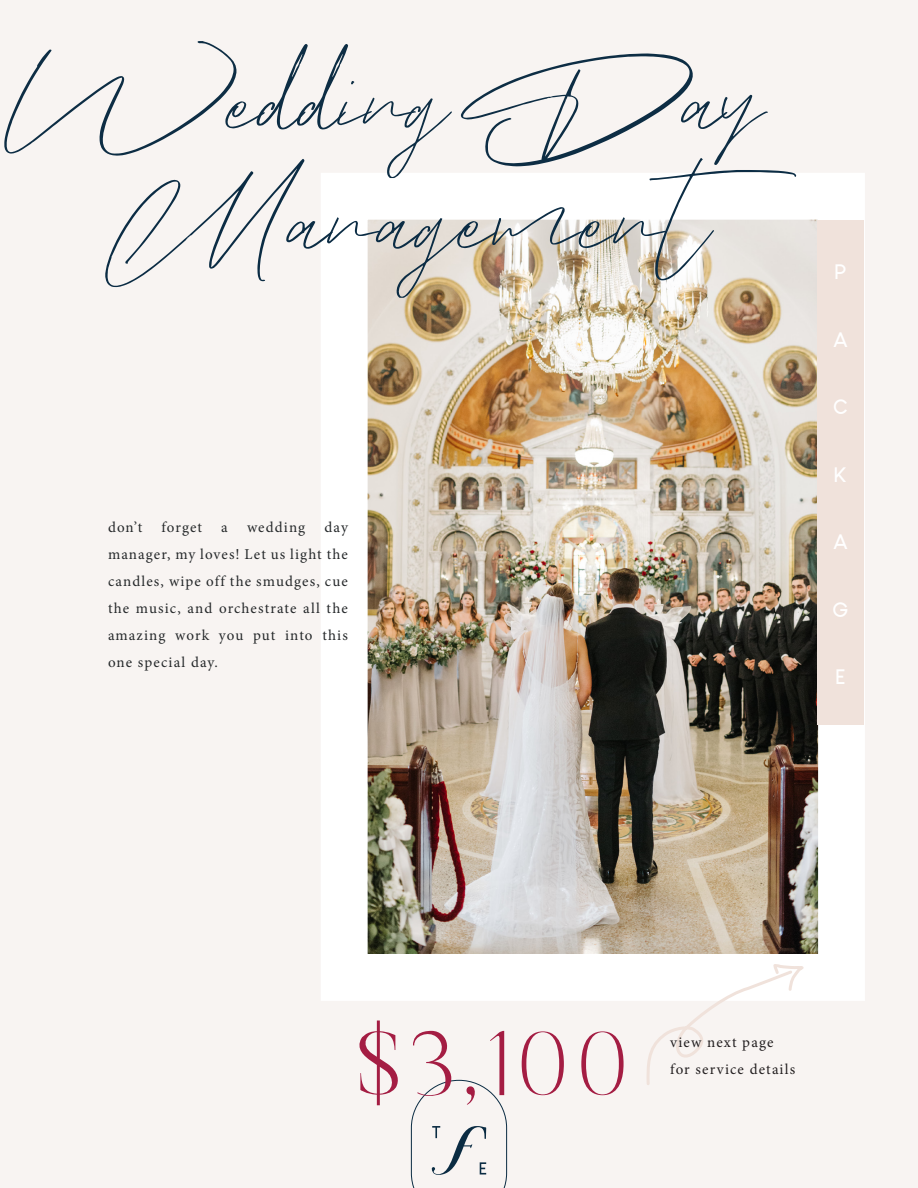
<style>
.page{position:relative;width:918px;height:1188px;background:#f8f4f2}
.page>*{position:absolute;margin:0;border:0;box-sizing:border-box;transform-origin:0 0}
.t1{font:180px "Chrei";color:#0b2c44}
.t2{font:180px "Chrei";letter-spacing:-.02em;color:#0d2d44}
.t3{font:90px "MARIGOLD Regular";color:#a41d43}
.t4{font:21px "Marigold Sans";color:#fff}
.t5{font:15px/27px "Minion Pro";letter-spacing:.07em;color:#25282a;text-align:justify}
.t6{font:15px "Minion Pro";letter-spacing:.075em;color:#231f20}
</style>
<div class="page">
<img style="left:321px;top:173px;width:544px;height:828px">
<svg style="left:411px;top:1080px;width:96px;height:108px"></svg>
<svg style="left:645px;top:963px;width:167px;height:122px"></svg>
<div style="left:817px;top:220px;width:47px;height:505px;background:#f0e2db"></div>
<h1 class="t2" style="left:-4px;top:-57px;width:772px">Wedding Day</h1>
<p class="t1" style="left:130px;top:63px;width:683px">Management</p>
<p class="t5" style="left:108px;top:514px;width:241px;text-indent:216px">day manager, my loves! Let us light the candles, wipe off the smudges, cue the music, and orchestrate all the amazing work you put into this one special day.</p>
<p class="t5" style="left:108px;top:514px;width:36px">don’t</p>
<p class="t5" style="left:161px;top:514px;width:42px">forget</p>
<p class="t5" style="left:221px;top:514px;width:8px">a</p>
<p class="t5" style="left:247px;top:514px;width:60px">wedding</p>
<p class="t4" style="left:835px;top:262px;width:13px">P</p>
<p class="t4" style="left:833px;top:329px;width:16px">A</p>
<p class="t4" style="left:834px;top:397px;width:16px">C</p>
<p class="t4" style="left:834px;top:464px;width:14px">K</p>
<p class="t4" style="left:833px;top:532px;width:16px">A</p>
<p class="t4" style="left:833px;top:599px;width:17px">G</p>
<p class="t4" style="left:836px;top:667px;width:11px">E</p>
<p class="t3" style="left:353px;top:1021px;width:281px">$3,100</p>
<p class="t6" style="left:670px;top:1033px;width:105px">view next page</p>
<p class="t6" style="left:670px;top:1060px;width:126px">for service details</p>
</div>
